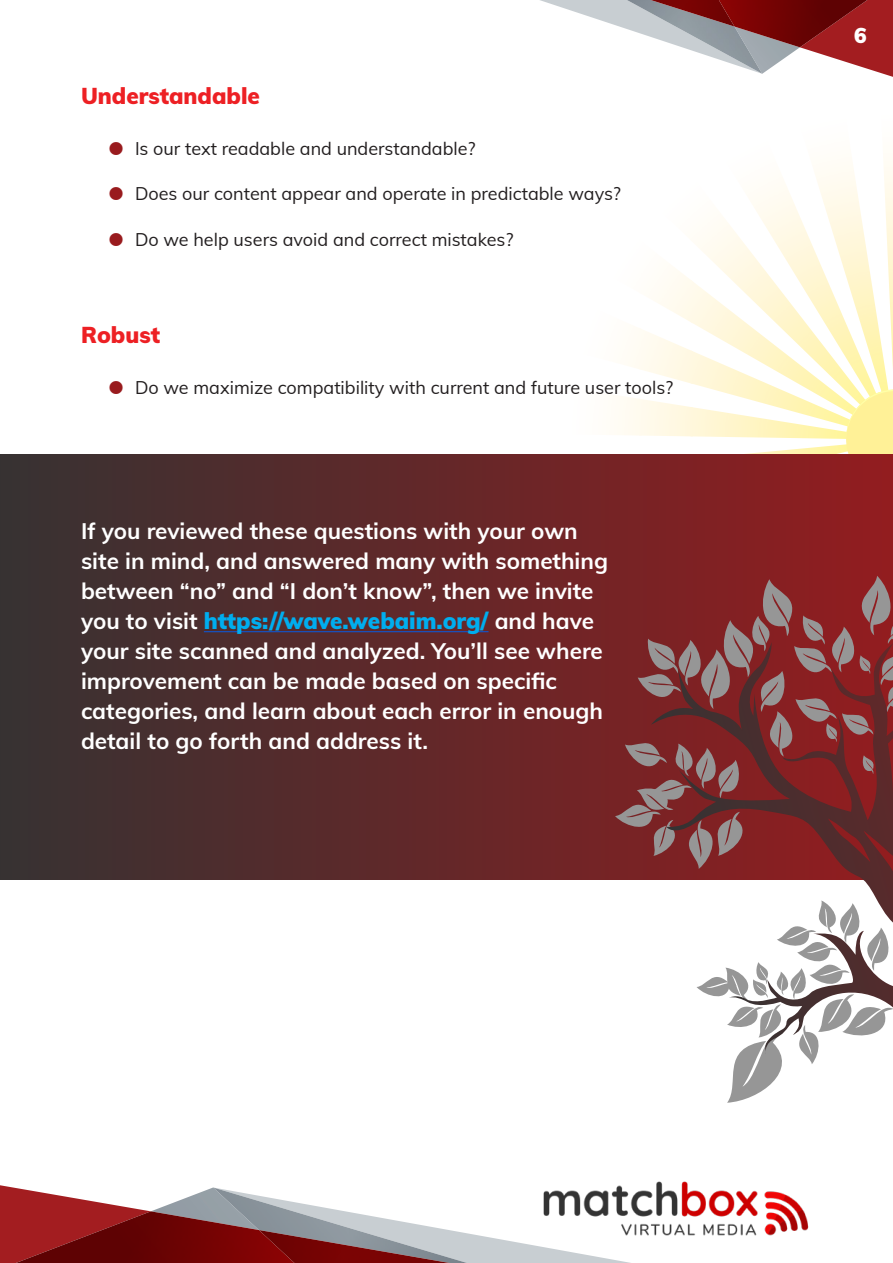
<style>
.page{position:relative;width:893px;height:1263px;background:#fff}
.page>*{position:absolute;margin:0;border:0;box-sizing:border-box;transform-origin:0 0}
.t1{font:700 22.5px/30px "Muli";color:#fff}
.t2{font:900 22.5px "Muli";color:#ed2024}
.t3{font:900 21px "Muli";color:#fff}
.t4{font:18px "Muli";color:#231f20}
.s1{font-weight:900;color:#00aeef}
</style>
<div class="page">
<img style="left:656px;top:1181px;width:153px;height:55px">
<svg style="left:540px;top:0;width:353px;height:77px"></svg>
<img style="left:762px;top:0;width:131px;height:47px">
<img style="left:594px;top:0;width:168px;height:74px">
<img style="left:594px;top:0;width:140px;height:27px">
<svg style="left:0;top:1185px;width:671px;height:78px"></svg>
<img style="left:0;top:1211px;width:213px;height:52px">
<img style="left:213px;top:1187px;width:278px;height:76px">
<img style="left:259px;top:1230px;width:232px;height:33px">
<img style="left:693px;top:161px;width:200px;height:294px">
<img style="left:641px;top:269px;width:52px;height:186px">
<img style="left:590px;top:329px;width:51px;height:126px">
<svg style="left:846px;top:389px;width:47px;height:66px;background:#fdef9e"></svg>
<div style="left:0;top:455px;width:893px;height:424px;background:linear-gradient(to right,#363232,#931c1f)"></div>
<hr style="left:204px;top:631px;width:284px;height:1px;background:#15c">
<svg style="left:727px;top:1054px;width:90px;height:49px"></svg>
<svg style="left:615px;top:576px;width:278px;height:293px;background:#823234"></svg>
<svg style="left:651px;top:642px;width:242px;height:412px"></svg>
<p class="t2" style="left:81px;top:79px;width:180px">Understandable</p>
<p class="t4" style="left:135px;top:135px;width:342px">Is our text readable and understandable?</p>
<p class="t4" style="left:135px;top:181px;width:487px">Does our content appear and operate in predictable ways?</p>
<p class="t4" style="left:135px;top:227px;width:380px">Do we help users avoid and correct mistakes?</p>
<p class="t2" style="left:81px;top:318px;width:81px">Robust</p>
<p class="t4" style="left:135px;top:374px;width:540px">Do we maximize compatibility with current and future user tools?</p>
<p class="t1" style="left:81px;top:515px;width:529px">If you reviewed these questions with your own site in mind, and answered many with something between “no” and “I don’t know”, then we invite you to visit <span class="s1">https://wave.webaim.org/</span> and have your site scanned and analyzed. You’ll see where improvement can be made based on specific categories, and learn about each error in enough detail to go forth and address it.</p>
<p class="t3" style="left:854px;top:20px;width:14px">6</p>
</div>
